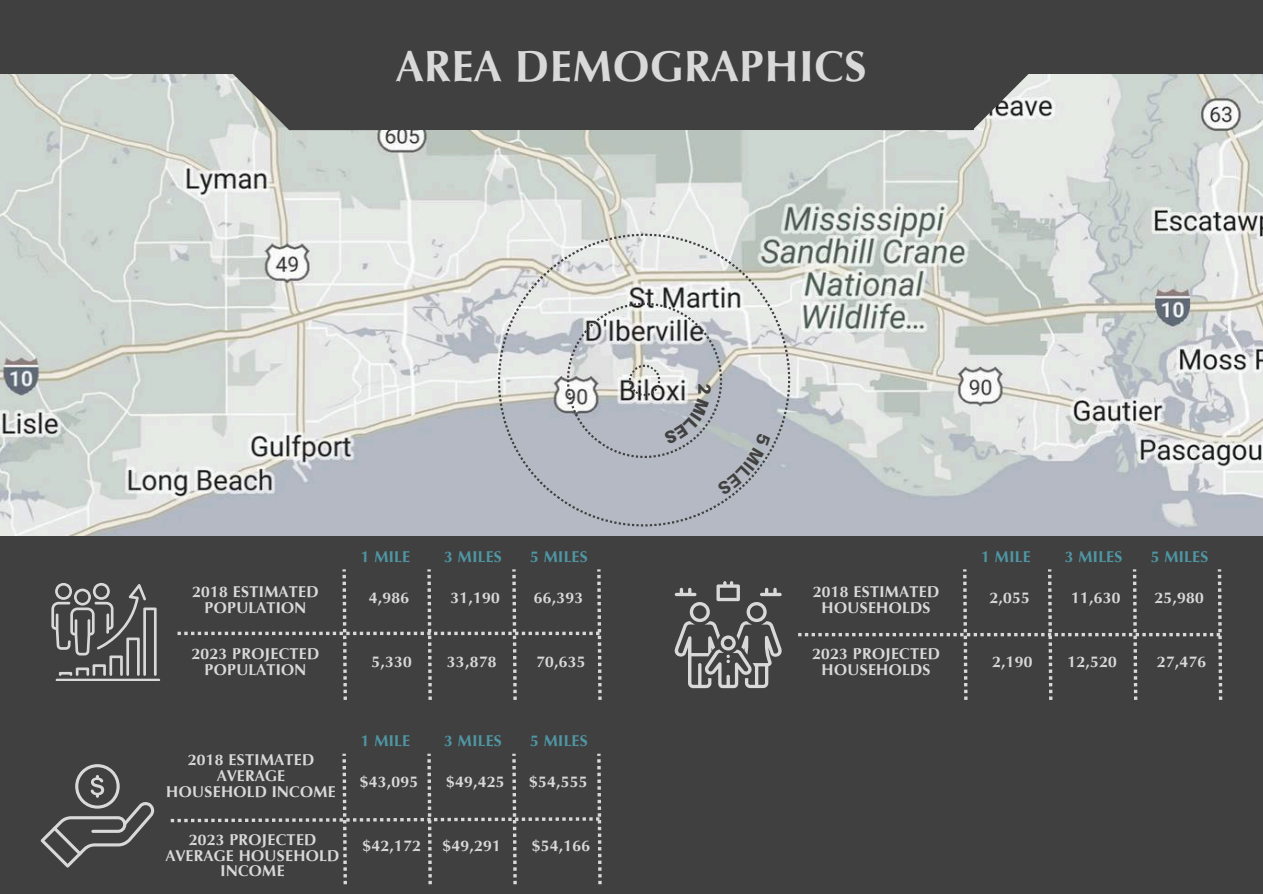
<style>
.page{position:relative;width:1263px;height:894px;background:#fff}
.page>*{position:absolute;margin:0;border:0;box-sizing:border-box;transform-origin:0 0}
.t1{font:700 44.85px "Vera Humana 95";letter-spacing:.025em;color:#d9d9d9}
.t2{font:700 16.2px/15.8px "Vera Humana 95";letter-spacing:.02em;color:#d9d9d9;text-align:center}
.t3{font:700 16.2px "Vera Humana 95";letter-spacing:.025em;color:#4f97a4}
</style>
<div class="page">
<div style="left:0;top:0;width:1263px;height:893px;background:#404040"></div>
<img style="left:0;top:74px;width:1263px;height:461px">
<div style="left:290px;top:18px;width:683px;height:112px;background:#404040"></div>
<svg style="left:973px;top:74px;width:63px;height:56px"></svg>
<svg style="left:225px;top:74px;width:65px;height:56px"></svg>
<svg style="left:178px;top:569px;width:424px;height:130px"></svg>
<hr style="left:56px;top:678px;width:104px;height:2px;background:#d9d9d9">
<svg style="left:51px;top:583px;width:106px;height:92px"></svg>
<svg style="left:798px;top:569px;width:424px;height:130px"></svg>
<svg style="left:674px;top:581px;width:108px;height:106px"></svg>
<svg style="left:171px;top:753px;width:431px;height:131px"></svg>
<svg style="left:41px;top:764px;width:113px;height:103px"></svg>
<svg style="left:479px;top:214px;width:331px;height:322px;background:#cacdcf"></svg>
<svg style="left:557px;top:292px;width:214px;height:203px;background:#bec1c6"></svg>
<h4 class="t1" style="left:396px;top:47px;width:472px">AREA DEMOGRAPHICS</h4>
<h1 class="t2" style="left:192px;top:585px;width:128px">2018 ESTIMATED<br>POPULATION</h1>
<h2 class="t2" style="left:192px;top:646px;width:129px">2023 PROJECTED<br>POPULATION</h2>
<p class="t3" style="left:361px;top:549px;width:51px">1 MILE</p>
<p class="t3" style="left:444px;top:549px;width:59px">3 MILES</p>
<h3 class="t3" style="left:530px;top:549px;width:59px">5 MILES</h3>
<h3 class="t2" style="left:369px;top:590px;width:42px">4,986</h3>
<h3 class="t2" style="left:450px;top:590px;width:51px">31,190</h3>
<h3 class="t2" style="left:534px;top:590px;width:51px">66,393</h3>
<h4 class="t2" style="left:371px;top:654px;width:42px">5,330</h4>
<h4 class="t2" style="left:447px;top:654px;width:51px">33,878</h4>
<h4 class="t2" style="left:536px;top:654px;width:51px">70,635</h4>
<h3 class="t2" style="left:166px;top:753px;width:171px">2018 ESTIMATED<br>AVERAGE<br>HOUSEHOLD INCOME</h3>
<h4 class="t2" style="left:166px;top:832px;width:175px">2023 PROJECTED<br>AVERAGE HOUSEHOLD<br>INCOME</h4>
<h4 class="t3" style="left:361px;top:733px;width:51px">1 MILE</h4>
<h4 class="t3" style="left:444px;top:733px;width:59px">3 MILES</h4>
<p class="t3" style="left:530px;top:733px;width:59px">5 MILES</p>
<h3 class="t2" style="left:360px;top:774px;width:60px">$43,095</h3>
<h3 class="t2" style="left:446px;top:774px;width:60px">$49,425</h3>
<h3 class="t2" style="left:529px;top:774px;width:60px">$54,555</h3>
<h3 class="t2" style="left:362px;top:838px;width:60px">$42,172</h3>
<h4 class="t2" style="left:442px;top:838px;width:60px">$49,291</h4>
<h4 class="t2" style="left:532px;top:838px;width:60px">$54,166</h4>
<h3 class="t2" style="left:813px;top:585px;width:128px">2018 ESTIMATED<br>HOUSEHOLDS</h3>
<h4 class="t2" style="left:812px;top:646px;width:129px">2023 PROJECTED<br>HOUSEHOLDS</h4>
<h4 class="t3" style="left:981px;top:549px;width:51px">1 MILE</h4>
<h4 class="t3" style="left:1065px;top:549px;width:59px">3 MILES</h4>
<p class="t3" style="left:1151px;top:549px;width:59px">5 MILES</p>
<h3 class="t2" style="left:989px;top:590px;width:42px">2,055</h3>
<h3 class="t2" style="left:1071px;top:590px;width:51px">11,630</h3>
<h3 class="t2" style="left:1154px;top:590px;width:51px">25,980</h3>
<h3 class="t2" style="left:992px;top:654px;width:42px">2,190</h3>
<h4 class="t2" style="left:1068px;top:654px;width:51px">12,520</h4>
<h4 class="t2" style="left:1157px;top:654px;width:51px">27,476</h4>
</div>
